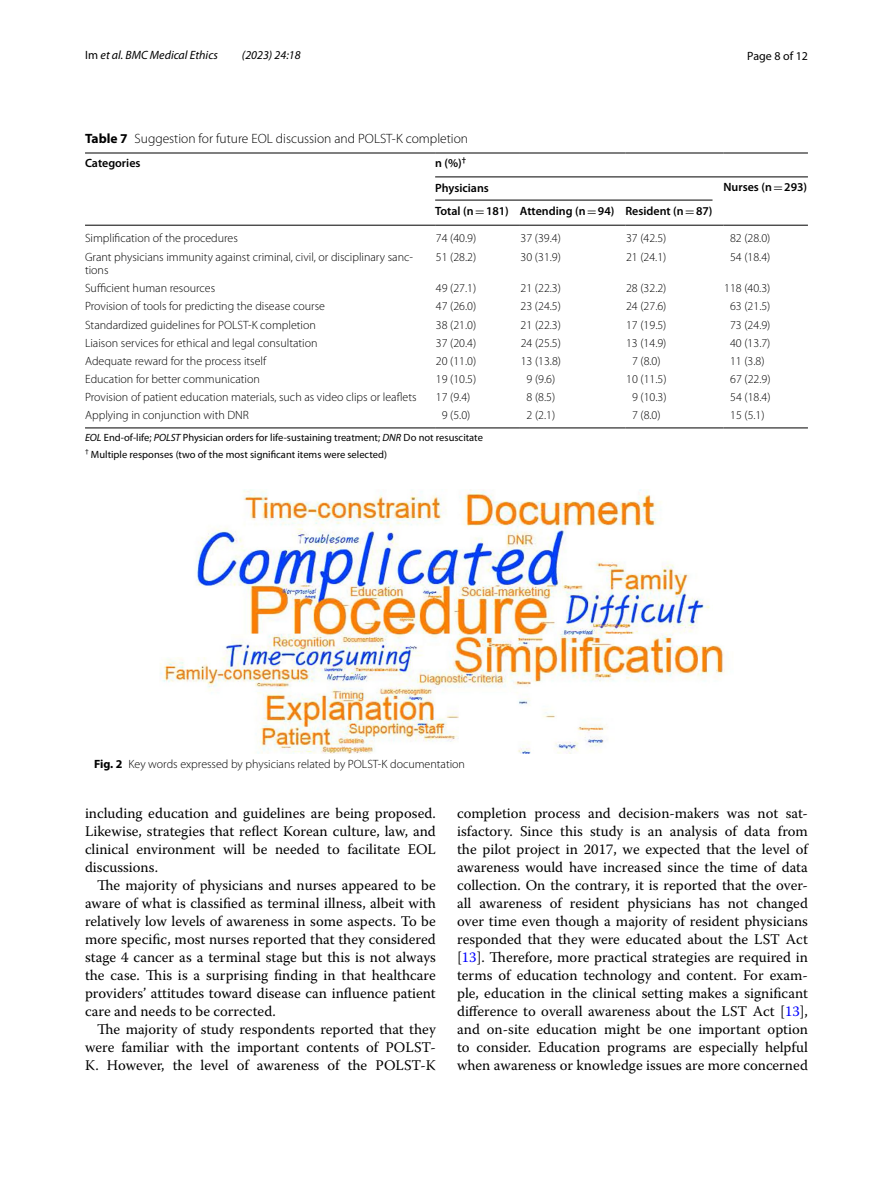
<style>
.page{position:relative;width:893px;height:1187px;background:#fff}
.page>*{position:absolute;margin:0;border:0;box-sizing:border-box;transform-origin:0 0}
.t1{font:14.7px/18px "Warnock Pro";color:#000;text-align:justify}
.t2{font:300 13.5px "Myriad Pro";color:#000}
.t3{font:300 12px/13.5px "Myriad Pro";color:#000}
.t4{font:600 12px/24.2px "Myriad Pro";color:#000}
.t5{font:italic 12px "Myriad Pro";color:#000}
.t6{font:12px "Myriad Pro";color:#000}
.t7{font:10.5px/17px "Myriad Pro";color:#000}
.s1{font-style:normal}
.s2{font-weight:700}
.s3{font-family:"MTSY";font-weight:400}
.s4{font-style:italic}
.s5{color:#00f}
</style>
<div class="page">
<hr style="left:85px;top:153px;width:350px;height:1px;background:#000">
<hr style="left:85px;top:225px;width:350px;height:1px;background:#000">
<hr style="left:435px;top:153px;width:85px;height:1px;background:#000">
<hr style="left:520px;top:153px;width:105px;height:1px;background:#000">
<hr style="left:625px;top:153px;width:98px;height:1px;background:#000">
<hr style="left:723px;top:153px;width:85px;height:1px;background:#000">
<hr style="left:723px;top:225px;width:85px;height:1px;background:#000">
<hr style="left:435px;top:225px;width:85px;height:1px;background:#000">
<hr style="left:520px;top:225px;width:105px;height:1px;background:#000">
<hr style="left:625px;top:225px;width:98px;height:1px;background:#000">
<hr style="left:85px;top:427px;width:350px;height:1px;background:#000">
<hr style="left:435px;top:427px;width:85px;height:1px;background:#000">
<hr style="left:520px;top:427px;width:105px;height:1px;background:#000">
<hr style="left:625px;top:427px;width:98px;height:1px;background:#000">
<hr style="left:723px;top:427px;width:85px;height:1px;background:#000">
<hr style="left:435px;top:177px;width:373px;height:1px;background:#000">
<hr style="left:435px;top:200px;width:277px;height:1px;background:#000">
<img style="left:160px;top:489px;width:565px;height:264px">
<p class="t5" style="left:85px;top:48px;width:134px"><span class="s1">Im</span> et al. BMC Medical Ethics</p>
<p class="t5" style="left:242px;top:48px;width:60px">(2023) 24:18</p>
<p class="t6" style="left:747px;top:48px;width:62px">Page 8 of 12</p>
<p class="t2" style="left:85px;top:131px;width:385px"><span class="s2">Table 7</span> Suggestion for future EOL discussion and POLST-K completion</p>
<p class="t4" style="left:85px;top:151px;width:57px">Categories</p>
<p class="t4" style="left:435px;top:151px;width:55px">n (%)<sup>†<br></sup>Physicians</p>
<p class="t4" style="left:435px;top:199px;width:279px">Total (n<span class="s3">=</span>181) Attending (n<span class="s3">=</span>94) Resident (n<span class="s3">=</span>87)</p>
<p class="t4" style="left:723px;top:175px;width:85px">Nurses (n<span class="s3">=</span>293)</p>
<p class="t3" style="left:85px;top:232px;width:154px">Simplification of the procedures</p>
<p class="t3" style="left:436px;top:232px;width:42px">74 (40.9)</p>
<p class="t3" style="left:521px;top:232px;width:42px">37 (39.4)</p>
<p class="t3" style="left:626px;top:232px;width:42px">37 (42.5)</p>
<p class="t3" style="left:730px;top:232px;width:42px">82 (28.0)</p>
<p class="t3" style="left:85px;top:250px;width:330px">Grant physicians immunity against criminal, civil, or disciplinary sanc‑ tions</p>
<p class="t3" style="left:436px;top:250px;width:42px">51 (28.2)</p>
<p class="t3" style="left:521px;top:250px;width:42px">30 (31.9)</p>
<p class="t3" style="left:626px;top:250px;width:42px">21 (24.1)</p>
<p class="t3" style="left:730px;top:250px;width:42px">54 (18.4)</p>
<p class="t3" style="left:85px;top:281px;width:132px">Sufficient human resources</p>
<p class="t3" style="left:436px;top:281px;width:42px">49 (27.1)</p>
<p class="t3" style="left:521px;top:281px;width:42px">21 (22.3)</p>
<p class="t3" style="left:626px;top:281px;width:42px">28 (32.2)</p>
<p class="t3" style="left:724px;top:281px;width:48px">118 (40.3)</p>
<p class="t3" style="left:85px;top:300px;width:241px">Provision of tools for predicting the disease course</p>
<p class="t3" style="left:436px;top:300px;width:42px">47 (26.0)</p>
<p class="t3" style="left:521px;top:300px;width:42px">23 (24.5)</p>
<p class="t3" style="left:626px;top:300px;width:42px">24 (27.6)</p>
<p class="t3" style="left:730px;top:300px;width:42px">63 (21.5)</p>
<p class="t3" style="left:85px;top:318px;width:232px">Standardized guidelines for POLST-K completion</p>
<p class="t3" style="left:436px;top:318px;width:42px">38 (21.0)</p>
<p class="t3" style="left:521px;top:318px;width:42px">21 (22.3)</p>
<p class="t3" style="left:626px;top:318px;width:42px">17 (19.5)</p>
<p class="t3" style="left:730px;top:318px;width:42px">73 (24.9)</p>
<p class="t3" style="left:85px;top:336px;width:234px">Liaison services for ethical and legal consultation</p>
<p class="t3" style="left:436px;top:336px;width:42px">37 (20.4)</p>
<p class="t3" style="left:521px;top:336px;width:42px">24 (25.5)</p>
<p class="t3" style="left:626px;top:336px;width:42px">13 (14.9)</p>
<p class="t3" style="left:730px;top:336px;width:42px">40 (13.7)</p>
<p class="t3" style="left:85px;top:354px;width:183px">Adequate reward for the process itself</p>
<p class="t3" style="left:436px;top:354px;width:42px">20 (11.0)</p>
<p class="t3" style="left:521px;top:354px;width:42px">13 (13.8)</p>
<p class="t3" style="left:632px;top:354px;width:30px">7 (8.0)</p>
<p class="t3" style="left:730px;top:354px;width:36px">11 (3.8)</p>
<p class="t3" style="left:85px;top:372px;width:176px">Education for better communication</p>
<p class="t3" style="left:436px;top:372px;width:42px">19 (10.5)</p>
<p class="t3" style="left:527px;top:372px;width:30px">9 (9.6)</p>
<p class="t3" style="left:626px;top:372px;width:42px">10 (11.5)</p>
<p class="t3" style="left:730px;top:372px;width:42px">67 (22.9)</p>
<p class="t3" style="left:85px;top:390px;width:333px">Provision of patient education materials, such as video clips or leaflets</p>
<p class="t3" style="left:436px;top:390px;width:36px">17 (9.4)</p>
<p class="t3" style="left:527px;top:390px;width:30px">8 (8.5)</p>
<p class="t3" style="left:632px;top:390px;width:36px">9 (10.3)</p>
<p class="t3" style="left:730px;top:390px;width:42px">54 (18.4)</p>
<p class="t3" style="left:85px;top:409px;width:165px">Applying in conjunction with DNR</p>
<p class="t3" style="left:442px;top:409px;width:30px">9 (5.0)</p>
<p class="t3" style="left:527px;top:409px;width:30px">2 (2.1)</p>
<p class="t3" style="left:632px;top:409px;width:30px">7 (8.0)</p>
<p class="t3" style="left:730px;top:409px;width:36px">15 (5.1)</p>
<p class="t7" style="left:85px;top:429px;width:399px"><span class="s4">EOL</span> End-of-life; <span class="s4">POLST</span> Physician orders for life-sustaining treatment; <span class="s4">DNR</span> Do not resuscitate <sup>†</sup> Multiple responses (two of the most significant items were selected)</p>
<p class="t3" style="left:94px;top:757px;width:372px"><span class="s2">Fig. 2</span> Key words expressed by physicians related by POLST-K documentation</p>
<p class="t1" style="left:85px;top:804px;width:352px">including education and guidelines are being proposed.<br>Likewise, strategies that reflect Korean culture, law, and clinical environment will be needed to facilitate EOL discussions.</p>
<p class="t1" style="left:85px;top:876px;width:352px;text-indent:12px">The majority of physicians and nurses appeared to be aware of what is classified as terminal illness, albeit with relatively low levels of awareness in some aspects. To be more specific, most nurses reported that they considered stage 4 cancer as a terminal stage but this is not always the case. This is a surprising finding in that healthcare providers’ attitudes toward disease can influence patient care and needs to be corrected.</p>
<p class="t1" style="left:85px;top:1020px;width:352px;text-indent:12px">The majority of study respondents reported that they were familiar with the important contents of POLST-K. However, the level of awareness of the POLST-K</p>
<p class="t1" style="left:457px;top:804px;width:352px">completion process and decision-makers was not sat&shy;isfactory. Since this study is an analysis of data from the pilot project in 2017, we expected that the level of awareness would have increased since the time of data collection. On the contrary, it is reported that the over&shy;all awareness of resident physicians has not changed over time even though a majority of resident physicians responded that they were educated about the LST Act [<span class="s5">13</span>]. Therefore, more practical strategies are required in terms of education technology and content. For exam&shy;ple, education in the clinical setting makes a significant difference to overall awareness about the LST Act [<span class="s5">13</span>], and on-site education might be one important option to consider. Education programs are especially helpful when awareness or knowledge issues are more concerned</p>
</div>
